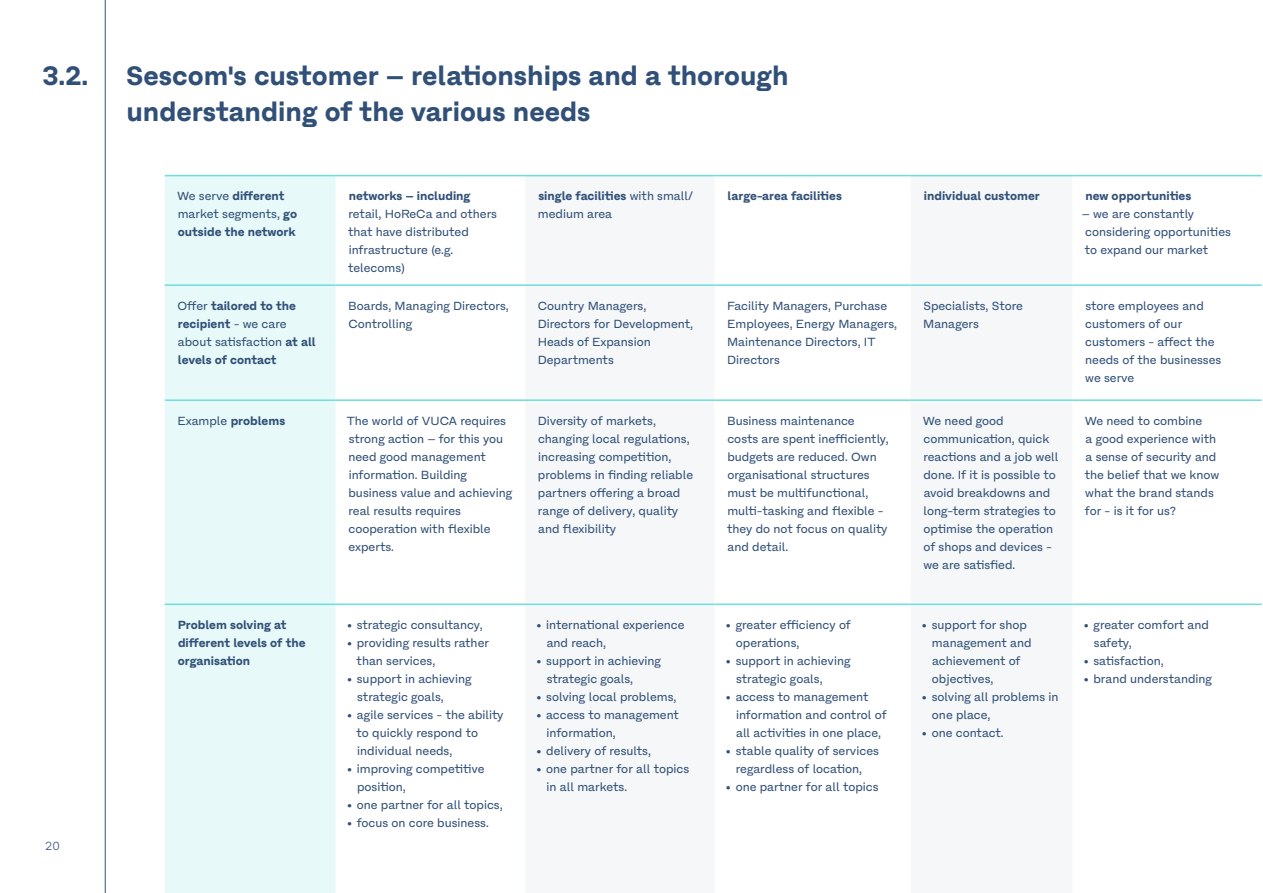
<style>
.page{position:relative;width:1263px;height:893px;background:#fff}
.page>*{position:absolute;margin:0;border:0;box-sizing:border-box;transform-origin:0 0}
.t1{font:700 27px/36px "Fracktif";color:#315078}
.t2{font:12px/18px "Fracktif";color:#315078}
.t3{font:700 12px/18px "Fracktif";color:#315078}
.t4{font:300 12px "Fracktif";color:#315078}
.s1{font-weight:400}
.s2{font-weight:700}
</style>
<div class="page">
<hr style="left:105px;top:0;width:1px;height:893px;background:#315078">
<div style="left:165px;top:176px;width:171px;height:717px;background:#e7f9f8"></div>
<hr style="left:525px;top:175px;width:189px;height:1px;background:#6cdedc">
<hr style="left:714px;top:175px;width:196px;height:1px;background:#6cdedc">
<hr style="left:910px;top:175px;width:162px;height:1px;background:#6cdedc">
<hr style="left:1072px;top:175px;width:190px;height:1px;background:#6cdedc">
<hr style="left:525px;top:284px;width:189px;height:2px;background:#6cdedc">
<hr style="left:714px;top:284px;width:196px;height:2px;background:#6cdedc">
<hr style="left:910px;top:284px;width:162px;height:2px;background:#6cdedc">
<hr style="left:1072px;top:284px;width:190px;height:2px;background:#6cdedc">
<hr style="left:336px;top:399px;width:189px;height:2px;background:#6cdedc">
<hr style="left:525px;top:399px;width:189px;height:2px;background:#6cdedc">
<hr style="left:714px;top:399px;width:196px;height:2px;background:#6cdedc">
<hr style="left:910px;top:399px;width:162px;height:2px;background:#6cdedc">
<hr style="left:1072px;top:399px;width:190px;height:2px;background:#6cdedc">
<hr style="left:525px;top:604px;width:189px;height:1px;background:#6cdedc">
<hr style="left:714px;top:604px;width:196px;height:1px;background:#6cdedc">
<hr style="left:910px;top:604px;width:162px;height:1px;background:#6cdedc">
<hr style="left:1072px;top:604px;width:190px;height:1px;background:#6cdedc">
<hr style="left:336px;top:175px;width:189px;height:1px;background:#6cdedc">
<hr style="left:336px;top:284px;width:189px;height:2px;background:#6cdedc">
<hr style="left:336px;top:604px;width:189px;height:1px;background:#6cdedc">
<hr style="left:165px;top:175px;width:171px;height:1px;background:#6cdedc">
<hr style="left:165px;top:284px;width:171px;height:2px;background:#6cdedc">
<hr style="left:165px;top:399px;width:171px;height:2px;background:#6cdedc">
<hr style="left:165px;top:604px;width:171px;height:1px;background:#6cdedc">
<h1 class="t1" style="left:42px;top:58px;width:47px">3.2.</h1>
<p class="t4" style="left:45px;top:839px;width:16px">20</p>
<h1 class="t1" style="left:126px;top:58px;width:664px">Sescom's customer – relationships and a thorough understanding of the various needs</h1>
<p class="t3" style="left:177px;top:187px;width:121px"><span class="s1">We serve</span> different <span class="s1">market segments,</span> go outside the network</p>
<p class="t3" style="left:349px;top:187px;width:123px">networks – including</p>
<p class="t2" style="left:348px;top:205px;width:150px">retail, HoReCa and others that have distributed infrastructure (e.g. telecoms)</p>
<p class="t2" style="left:538px;top:187px;width:157px"><span class="s2">single facilities</span> with small/ medium area</p>
<p class="t3" style="left:728px;top:187px;width:116px">large-area facilities</p>
<p class="t3" style="left:924px;top:187px;width:118px">individual customer</p>
<p class="t3" style="left:1085px;top:187px;width:107px">new opportunities</p>
<p class="t2" style="left:1082px;top:205px;width:151px">– we are constantly considering opportunities to expand our market</p>
<p class="t3" style="left:178px;top:297px;width:140px"><span class="s1">Offer</span> tailored to the recipient <span class="s1">- we care about satisfaction</span> at all levels of contact</p>
<p class="t2" style="left:348px;top:297px;width:162px">Boards, Managing Directors,<br>Controlling</p>
<p class="t2" style="left:538px;top:297px;width:157px">Country Managers,<br>Directors for Development,<br>Heads of Expansion<br>Departments</p>
<p class="t2" style="left:727px;top:297px;width:171px">Facility Managers, Purchase<br>Employees, Energy Managers,<br>Maintenance Directors, IT<br>Directors</p>
<p class="t2" style="left:923px;top:297px;width:101px">Specialists, Store<br>Managers</p>
<p class="t2" style="left:1085px;top:297px;width:138px">store employees and customers of our customers - affect the needs of the businesses we serve</p>
<p class="t3" style="left:177px;top:412px;width:109px"><span class="s1">Example</span> problems</p>
<p class="t2" style="left:347px;top:412px;width:167px">The world of VUCA requires strong action – for this you need good management information. Building business value and achieving real results requires cooperation with flexible experts.</p>
<p class="t2" style="left:538px;top:412px;width:157px">Diversity of markets, changing local regulations, increasing competition, problems in finding reliable partners offering a broad range of delivery, quality and flexibility</p>
<p class="t2" style="left:727px;top:412px;width:163px">Business maintenance<br>costs are spent inefficiently, budgets are reduced. Own organisational structures must be multifunctional, multi-tasking and flexible - they do not focus on quality and detail.</p>
<p class="t2" style="left:923px;top:412px;width:137px">We need good communication, quick reactions and a job well done. If it is possible to avoid breakdowns and long-term strategies to optimise the operation of shops and devices - we are satisfied.</p>
<p class="t2" style="left:1085px;top:412px;width:136px">We need to combine<br>a good experience with a sense of security and the belief that we know what the brand stands for - is it for us?</p>
<p class="t3" style="left:178px;top:616px;width:129px">Problem solving at different levels of the organisation</p>
<p class="t2" style="left:347px;top:616px;width:137px">• strategic consultancy,</p>
<p class="t2" style="left:357px;top:634px;width:134px;text-indent:-10px">• providing results rather than services,</p>
<p class="t2" style="left:357px;top:670px;width:116px;text-indent:-10px">• support in achieving strategic goals,</p>
<p class="t2" style="left:357px;top:706px;width:149px;text-indent:-10px">• agile services - the ability to quickly respond to individual needs,</p>
<p class="t2" style="left:357px;top:760px;width:129px;text-indent:-10px">• improving competitive position,</p>
<p class="t2" style="left:347px;top:796px;width:157px">• one partner for all topics,</p>
<p class="t2" style="left:347px;top:814px;width:143px">• focus on core business.</p>
<p class="t2" style="left:547px;top:616px;width:139px;text-indent:-10px">• international experience and reach,</p>
<p class="t2" style="left:547px;top:652px;width:116px;text-indent:-10px">• support in achieving strategic goals,</p>
<p class="t2" style="left:536px;top:688px;width:141px">• solving local problems,</p>
<p class="t2" style="left:547px;top:706px;width:134px;text-indent:-10px">• access to management information,</p>
<p class="t2" style="left:536px;top:742px;width:116px">• delivery of results,</p>
<p class="t2" style="left:547px;top:760px;width:144px;text-indent:-10px">• one partner for all topics in all markets.</p>
<p class="t2" style="left:736px;top:616px;width:116px;text-indent:-10px">• greater efficiency of operations,</p>
<p class="t2" style="left:736px;top:652px;width:116px;text-indent:-10px">• support in achieving strategic goals,</p>
<p class="t2" style="left:736px;top:688px;width:152px;text-indent:-10px">• access to management information and control of all activities in one place,</p>
<p class="t2" style="left:726px;top:742px;width:155px;text-align:center">• stable quality of services regardless of location,</p>
<p class="t2" style="left:726px;top:778px;width:154px">• one partner for all topics</p>
<p class="t2" style="left:932px;top:616px;width:101px;text-indent:-10px">• support for shop management and achievement of objectives,</p>
<p class="t2" style="left:932px;top:688px;width:128px;text-indent:-10px">• solving all problems in one place,</p>
<p class="t2" style="left:922px;top:724px;width:83px">• one contact.</p>
<p class="t2" style="left:1094px;top:616px;width:117px;text-indent:-10px">• greater comfort and safety,</p>
<p class="t2" style="left:1084px;top:652px;width:81px">• satisfaction,</p>
<p class="t2" style="left:1084px;top:670px;width:130px">• brand understanding</p>
</div>
